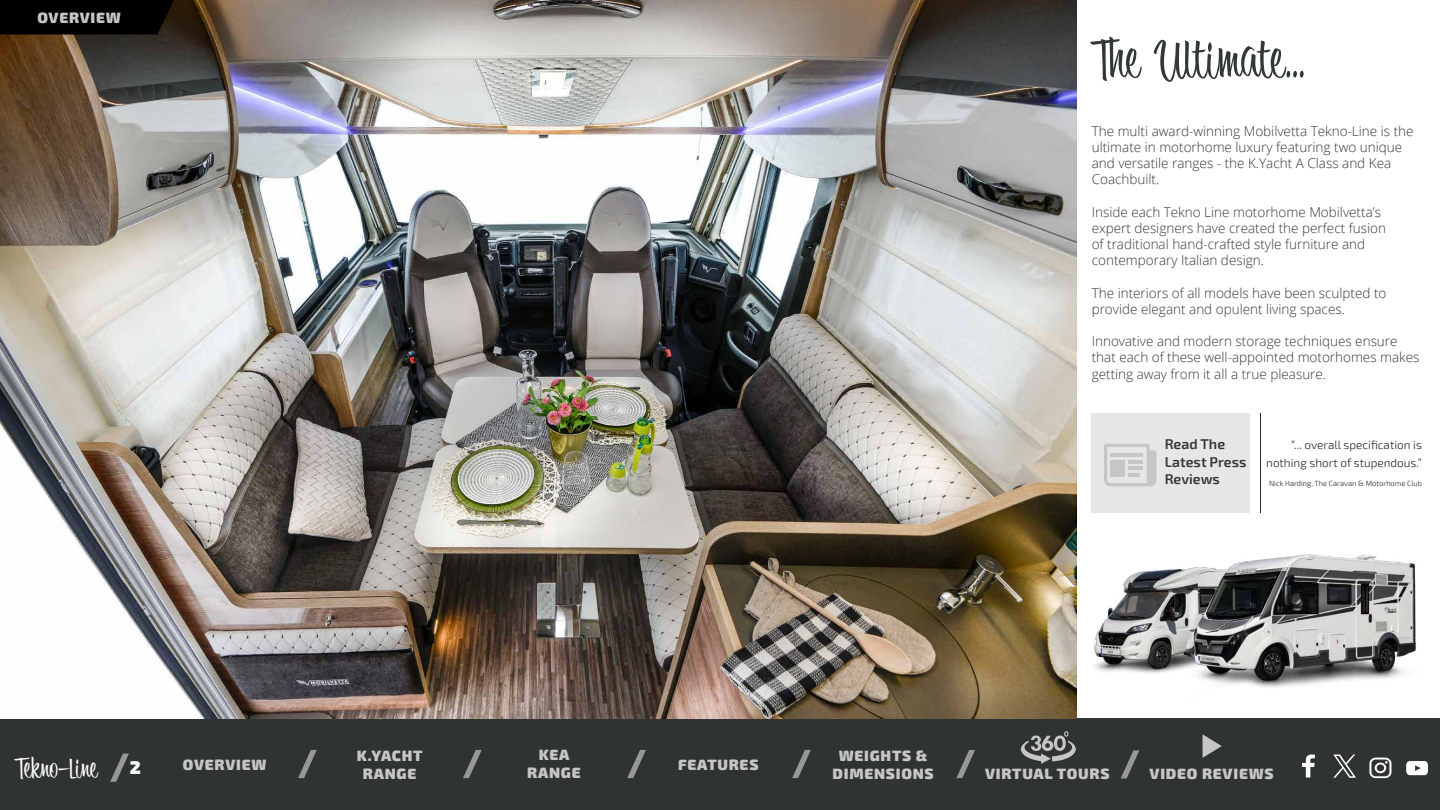
<style>
.page{position:relative;width:1440px;height:810px;background:#fff}
.page>*{position:absolute;margin:0;border:0;box-sizing:border-box;transform-origin:0 0}
.t1{font:57.15px "Bounce Script";color:#323738}
.t2{font:29.55px "Bounce Script";color:#fff}
.t3{font:900 15px/18px "Exo 2";letter-spacing:.05em;color:#c4c6c7;text-align:center}
.t4{font:600 14.25px/17.1px "Exo 2";color:#323738}
.t5{font:300 13.5px/16.2px "Open Sans";color:#323738}
.t6{font:300 11.77px/17.9px "Exo 2";color:#282627;text-align:right}
.t7{font:300 7.5px "Exo 2";color:#282627}
.s1{font-family:"Exo 2";font-weight:900;font-size:18.38px}
</style>
<div class="page">
<div style="left:0;top:718px;width:1440px;height:92px;background:#2f3333"></div>
<svg style="left:110px;top:754px;width:19px;height:28px"></svg>
<svg style="left:1406px;top:761px;width:22px;height:14px"></svg>
<svg style="left:1369px;top:758px;width:22px;height:20px"></svg>
<svg style="left:1302px;top:755px;width:13px;height:23px"></svg>
<svg style="left:1333px;top:755px;width:23px;height:23px"></svg>
<svg style="left:1021px;top:731px;width:55px;height:33px"></svg>
<svg style="left:1203px;top:734px;width:19px;height:24px"></svg>
<svg style="left:298px;top:750px;width:19px;height:28px"></svg>
<svg style="left:463px;top:750px;width:19px;height:28px"></svg>
<svg style="left:627px;top:750px;width:19px;height:28px"></svg>
<svg style="left:792px;top:750px;width:19px;height:28px"></svg>
<svg style="left:1121px;top:750px;width:18px;height:29px"></svg>
<svg style="left:956px;top:750px;width:19px;height:28px"></svg>
<img style="left:0;top:0;width:1077px;height:719px">
<img style="left:1094px;top:554px;width:323px;height:134px">
<div style="left:1092px;top:414px;width:158px;height:99px;background:#e6e6e6"></div>
<svg style="left:1104px;top:444px;width:52px;height:42px"></svg>
<hr style="left:1111px;top:454px;width:32px;height:3px;background:#c4c6c7">
<hr style="left:1129px;top:473px;width:11px;height:4px;background:#c4c6c7">
<hr style="left:1129px;top:467px;width:14px;height:3px;background:#c4c6c7">
<hr style="left:1129px;top:460px;width:14px;height:3px;background:#c4c6c7">
<div style="left:1111px;top:460px;width:14px;height:17px;background:#c4c6c7"></div>
<div style="left:0;top:0;width:174px;height:34px;background:#000"></div>
<hr style="left:1260px;top:414px;width:1px;height:99px;background:#282627">
<p class="t3" style="left:37px;top:9px;width:85px">OVERVIEW</p>
<h1 class="t1" style="left:1092px;top:27px;width:215px">The Ultimate...</h1>
<p class="t5" style="left:1092px;top:122px;width:323px">The multi award-winning Mobilvetta Tekno-Line is the ultimate in motorhome luxury featuring two unique and versatile ranges - the K.Yacht A Class and Kea Coachbuilt.</p>
<p class="t5" style="left:1092px;top:203px;width:296px">Inside each Tekno Line motorhome Mobilvetta’s expert designers have created the perfect fusion of traditional hand-crafted style furniture and contemporary Italian design.</p>
<p class="t5" style="left:1092px;top:284px;width:296px">The interiors of all models have been sculpted to provide elegant and opulent living spaces.</p>
<p class="t5" style="left:1092px;top:333px;width:329px">Innovative and modern storage techniques ensure that each of these well-appointed motorhomes makes getting away from it all a true pleasure.</p>
<p class="t4" style="left:1165px;top:436px;width:83px">Read The<br>Latest Press<br>Reviews</p>
<p class="t6" style="left:1266px;top:436px;width:157px">“... overall specification is nothing short of stupendous.”</p>
<p class="t7" style="left:1269px;top:479px;width:154px">Nick Harding, The Caravan &amp; Motorhome Club</p>
<h2 class="t2" style="left:15px;top:751px;width:127px">Tekno-Line <span class="s1">2</span></h2>
<p class="t3" style="left:183px;top:756px;width:85px">OVERVIEW</p>
<p class="t3" style="left:357px;top:747px;width:67px">K.YACHT<br>RANGE</p>
<p class="t3" style="left:527px;top:746px;width:55px">KEA<br>RANGE</p>
<p class="t3" style="left:678px;top:756px;width:82px">FEATURES</p>
<p class="t3" style="left:833px;top:747px;width:103px">WEIGHTS &amp;<br>DIMENSIONS</p>
<p class="t3" style="left:985px;top:765px;width:126px">VIRTUAL TOURS</p>
<p class="t3" style="left:1150px;top:765px;width:126px">VIDEO REVIEWS</p>
</div>
